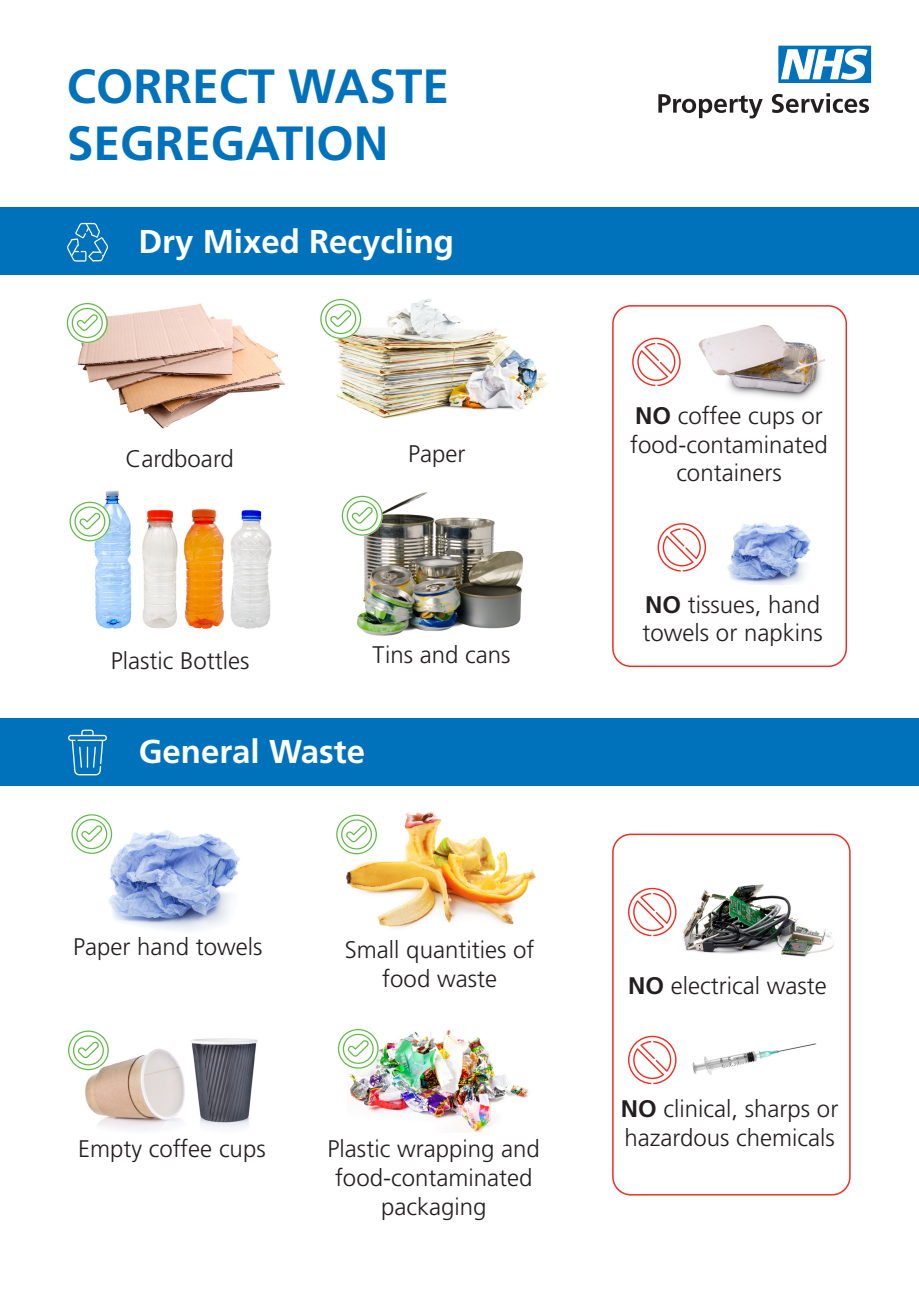
<style>
.page{position:relative;width:919px;height:1289px;background:#fff}
.page>*{position:absolute;margin:0;border:0;box-sizing:border-box;transform-origin:0 0}
.t1{font:700 48px "Frutiger LT Std";color:#0072bc}
.t2{font:700 33px "Frutiger LT Std";color:#fff}
.t3{font:300 24px/28.8px "Frutiger LT Std";color:#231f20}
.s1{font-weight:700}
</style>
<div class="page">
<img style="left:692px;top:1043px;width:125px;height:32px">
<div style="left:0;top:208px;width:918px;height:67px;background:#0072bc"></div>
<img style="left:698px;top:325px;width:126px;height:74px">
<svg style="left:67px;top:223px;width:41px;height:39px"></svg>
<img style="left:334px;top:299px;width:214px;height:120px">
<img style="left:357px;top:492px;width:167px;height:144px">
<img style="left:77px;top:303px;width:208px;height:126px">
<img style="left:87px;top:490px;width:185px;height:139px">
<svg style="left:342px;top:496px;width:40px;height:39px"></svg>
<svg style="left:320px;top:299px;width:41px;height:40px"></svg>
<svg style="left:67px;top:303px;width:41px;height:40px"></svg>
<svg style="left:70px;top:501px;width:40px;height:40px"></svg>
<img style="left:727px;top:522px;width:84px;height:62px">
<div style="left:688px;top:522px;width:46px;height:46px;background:#fff;border-radius:50%"></div>
<svg style="left:657px;top:523px;width:49px;height:48px"></svg>
<svg style="left:632px;top:338px;width:48px;height:48px"></svg>
<svg style="left:778px;top:46px;width:93px;height:37px"></svg>
<svg style="left:658px;top:94px;width:104px;height:24px"></svg>
<svg style="left:771px;top:93px;width:97px;height:20px"></svg>
<div style="left:0;top:718px;width:918px;height:68px;background:#0072bc"></div>
<svg style="left:68px;top:729px;width:39px;height:46px"></svg>
<div style="left:612px;top:305px;width:235px;height:362px;border:2px solid #ee2e22;border-radius:18px"></div>
<img style="left:683px;top:884px;width:151px;height:73px">
<svg style="left:628px;top:1035px;width:48px;height:49px"></svg>
<svg style="left:628px;top:887px;width:48px;height:49px"></svg>
<div style="left:612px;top:833px;width:238px;height:362px;border:2px solid #ee2e22;border-radius:18px"></div>
<img style="left:108px;top:830px;width:132px;height:101px">
<img style="left:346px;top:812px;width:190px;height:116px">
<svg style="left:71px;top:814px;width:41px;height:39px"></svg>
<svg style="left:336px;top:814px;width:41px;height:40px"></svg>
<img style="left:349px;top:1029px;width:182px;height:103px">
<svg style="left:338px;top:1029px;width:40px;height:39px"></svg>
<img style="left:85px;top:1038px;width:173px;height:92px">
<svg style="left:68px;top:1030px;width:41px;height:40px"></svg>
<p class="t1" style="left:67px;top:57px;width:384px">CORRECT WASTE</p>
<p class="t1" style="left:67px;top:115px;width:323px">SEGREGATION</p>
<p class="t2" style="left:138px;top:221px;width:317px">Dry Mixed Recycling</p>
<p class="t3" style="left:125px;top:445px;width:110px">Cardboard</p>
<p class="t3" style="left:408px;top:439px;width:59px">Paper</p>
<p class="t3" style="left:111px;top:646px;width:140px">Plastic Bottles</p>
<p class="t3" style="left:372px;top:641px;width:139px">Tins and cans</p>
<p class="t2" style="left:139px;top:732px;width:228px">General Waste</p>
<p class="t3" style="left:73px;top:932px;width:191px">Paper hand towels</p>
<p class="t3" style="left:345px;top:936px;width:191px">Small quantities of</p>
<p class="t3" style="left:382px;top:964px;width:116px">food waste</p>
<p class="t3" style="left:78px;top:1134px;width:189px">Empty coffee cups</p>
<p class="t3" style="left:327px;top:1134px;width:214px">Plastic wrapping and</p>
<p class="t3" style="left:335px;top:1163px;width:199px;text-align:center">food-contaminated packaging</p>
<p class="t3" style="left:635px;top:401px;width:189px"><span class="s1">NO</span> coffee cups or</p>
<p class="t3" style="left:630px;top:430px;width:199px">food-contaminated</p>
<p class="t3" style="left:676px;top:459px;width:107px">containers</p>
<p class="t3" style="left:645px;top:590px;width:176px"><span class="s1">NO</span> tissues, hand</p>
<p class="t3" style="left:642px;top:619px;width:182px">towels or napkins</p>
<p class="t3" style="left:628px;top:971px;width:200px"><span class="s1">NO</span> electrical waste</p>
<p class="t3" style="left:620px;top:1094px;width:219px"><span class="s1">NO</span> clinical, sharps or hazardous chemicals</p>
</div>
